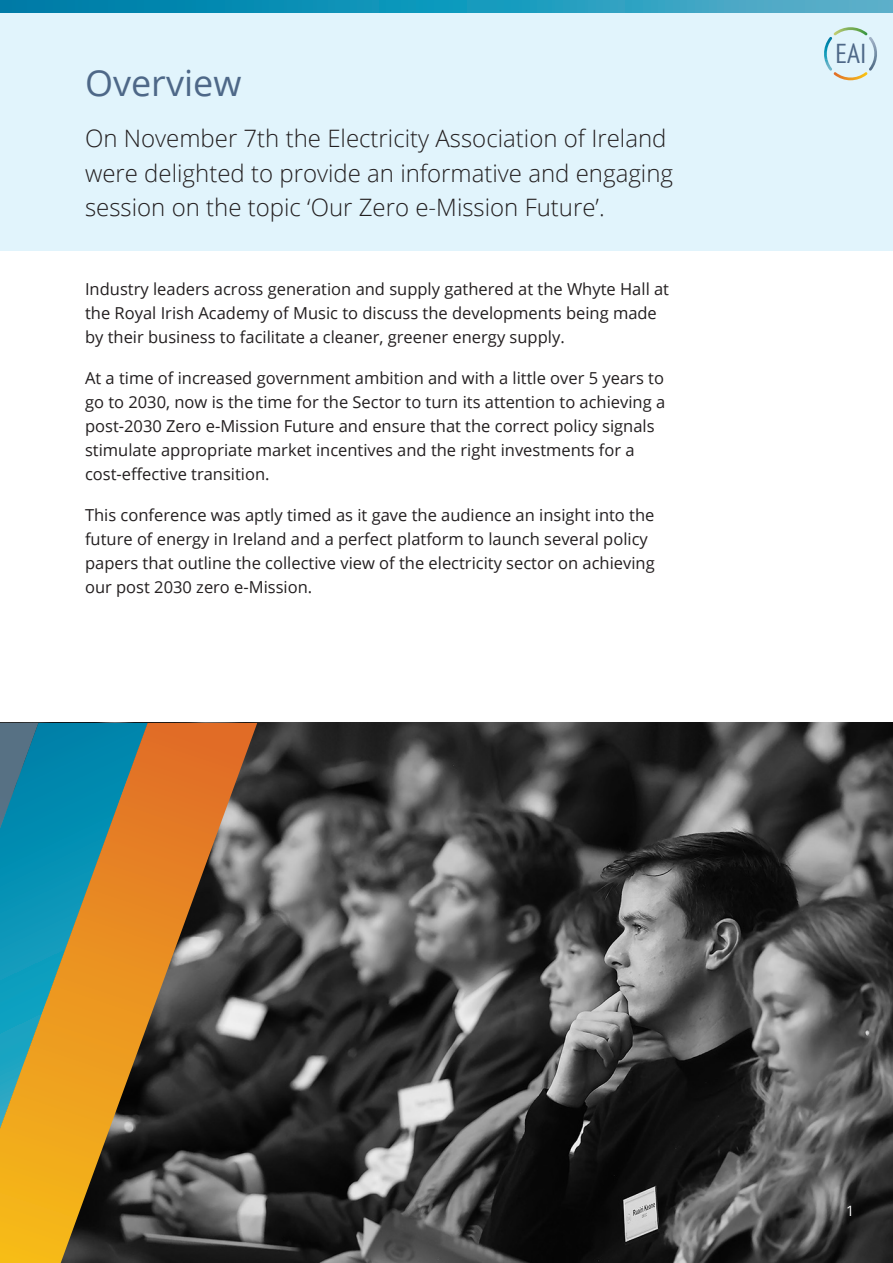
<style>
.page{position:relative;width:893px;height:1263px;background:#fff}
.page>*{position:absolute;margin:0;border:0;box-sizing:border-box;transform-origin:0 0}
.head{font:36px "Open Sans";color:#4e6888}
.t1{font:condensed 27.3px "PT Sans";color:#4e6888}
.intro_16{font:300 24px/34.5px "Open Sans";color:#231f20}
.intro_reg{font:16.5px/24px "Open Sans";color:#231f20}
.t2{font:14.25px "Open Sans";color:#fff}
</style>
<div class="page">
<div style="left:0;top:0;width:893px;height:251px;background:#e1f4fc"></div>
<img style="left:257px;top:723px;width:636px;height:540px">
<svg style="left:0;top:723px;width:257px;height:540px;background:#7b734d"></svg>
<svg style="left:824px;top:27px;width:53px;height:53px"></svg>
<p class="head" style="left:85px;top:58px;width:158px">Overview</p>
<p class="intro_16" style="left:85px;top:120px;width:590px">On November 7th the Electricity Association of Ireland were delighted to provide an informative and engaging session on the topic ‘Our Zero e-Mission Future’.</p>
<p class="intro_reg" style="left:85px;top:277px;width:586px">Industry leaders across generation and supply gathered at the Whyte Hall at the Royal Irish Academy of Music to discuss the developments being made by their business to facilitate a cleaner, greener energy supply.</p>
<p class="intro_reg" style="left:85px;top:366px;width:582px">At a time of increased government ambition and with a little over 5 years to go to 2030, now is the time for the Sector to turn its attention to achieving a post-2030 Zero e-Mission Future and ensure that the correct policy signals stimulate appropriate market incentives and the right investments for a cost-effective transition.</p>
<p class="intro_reg" style="left:85px;top:503px;width:571px">This conference was aptly timed as it gave the audience an insight into the future of energy in Ireland and a perfect platform to launch several policy papers that outline the collective view of the electricity sector on achieving our post 2030 zero e-Mission.</p>
<p class="t1" style="left:835px;top:36px;width:32px">EAI</p>
<p class="t2" style="left:846px;top:1201px;width:10px">1</p>
</div>
